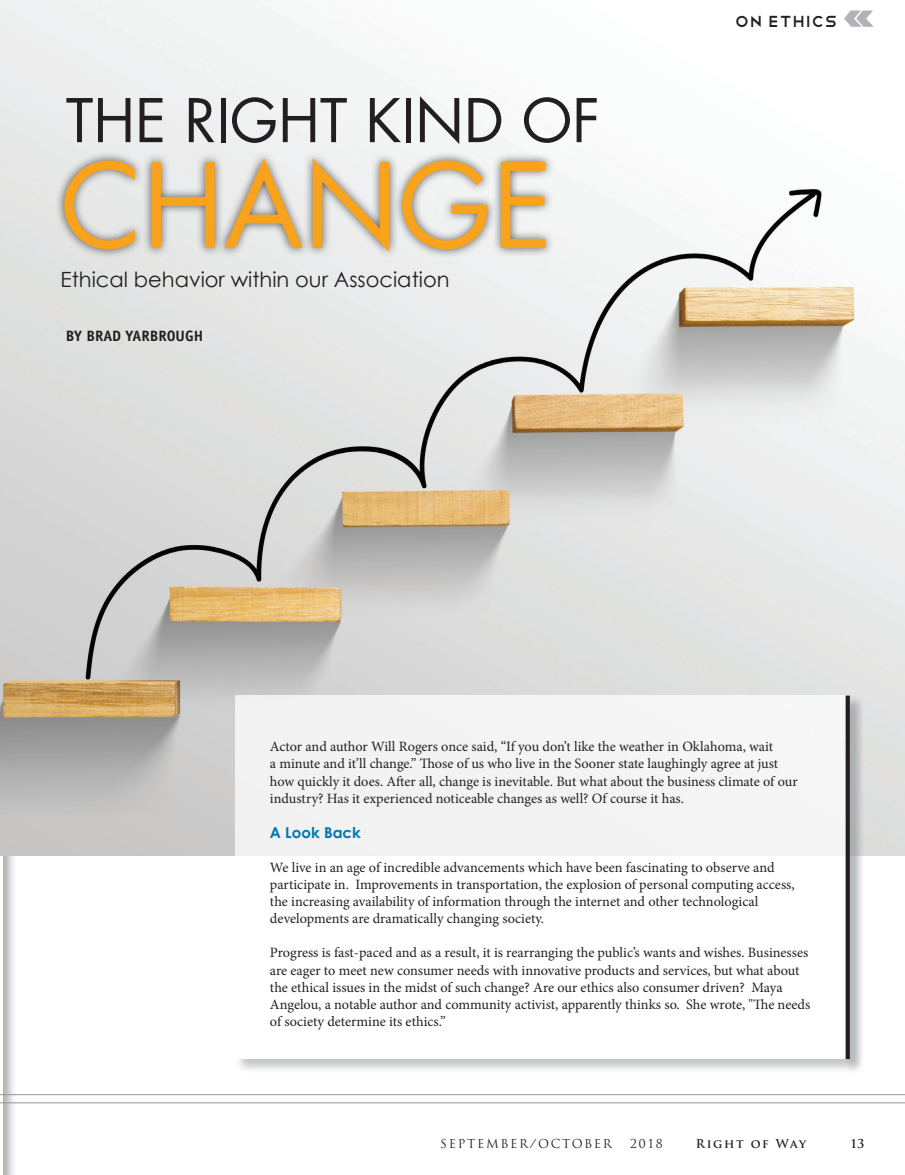
<style>
.page{position:relative;width:905px;height:1175px;background:#fff}
.page>*{position:absolute;margin:0;border:0;box-sizing:border-box;transform-origin:0 0}
.t1{font:114px "Futura";color:#f9a21c}
.t2{font:58.5px "Futura";color:#231f20}
.t3{font:21px "Century Gothic";color:#231f20}
.t4{font:21px "Telegrafico";letter-spacing:.025em;color:#231f20}
.t5{font:700 15px "Officina Sans Std";color:#231f20}
.BodyCopy{font:700 15px "Century Gothic";color:#0076b1}
.BodyCopy-2{font:14.25px/17.1px "Minion Pro";letter-spacing:-.005em;color:#231f20}
.t6{font:12px "Trajan Pro";letter-spacing:.14em;color:#231f20}
.t7{font:700 12px "Trajan Pro";letter-spacing:.12em;color:#231f20}
</style>
<div class="page">
<div style="left:0;top:0;width:17px;height:1174px;background:#939598;opacity:.75"></div>
<hr style="left:0;top:0;width:2px;height:1174px;background:#fefdf9">
<hr style="left:0;top:1102px;width:904px;height:1px;background:#939598">
<hr style="left:0;top:1094px;width:904px;height:1px;background:#939598">
<img style="left:0;top:0;width:904px;height:855px">
<svg style="left:844px;top:11px;width:29px;height:16px"></svg>
<div style="left:54px;top:150px;width:500px;height:110px;background:#231f20;opacity:.75"></div>
<div style="left:234px;top:694px;width:630px;height:379px;background:#939598;opacity:.75"></div>
<div style="left:235px;top:695px;width:614px;height:364px;background:#fff"></div>
<div style="left:844px;top:694px;width:20px;height:379px;background:#939598;opacity:.75"></div>
<svg style="left:845px;top:695px;width:4px;height:364px"></svg>
<p class="t2" style="left:66px;top:83px;width:536px">THE RIGHT KIND OF</p>
<p class="t1" style="left:60px;top:133px;width:494px">CHANGE</p>
<p class="t3" style="left:60px;top:266px;width:390px">Ethical behavior within our Association</p>
<p class="t5" style="left:66px;top:327px;width:139px">BY BRAD YARBROUGH</p>
<p class="t4" style="left:734px;top:7px;width:104px">on ethics</p>
<p class="BodyCopy-2" style="left:270px;top:738px;width:529px">Actor and author Will Rogers once said, “If you don’t like the weather in Oklahoma, wait<br>a minute and it’ll change.” Those of us who live in the Sooner state laughingly agree at just how quickly it does. After all, change is inevitable. But what about the business climate of our industry? Has it experienced noticeable changes as well? Of course it has.</p>
<p class="BodyCopy" style="left:270px;top:822px;width:92px">A Look Back</p>
<p class="BodyCopy-2" style="left:270px;top:859px;width:526px">We live in an age of incredible advancements which have been fascinating to observe and participate in. Improvements in transportation, the explosion of personal computing access, the increasing availability of information through the internet and other technological developments are dramatically changing society.</p>
<p class="BodyCopy-2" style="left:270px;top:944px;width:542px">Progress is fast-paced and as a result, it is rearranging the public’s wants and wishes. Businesses are eager to meet new consumer needs with innovative products and services, but what about the ethical issues in the midst of such change? Are our ethics also consumer driven? Maya Angelou, a notable author and community activist, apparently thinks so. She wrote, "The needs of society determine its ethics.”</p>
<p class="t6" style="left:440px;top:1136px;width:173px">SEPTEMBER/OCTOBER</p>
<p class="t6" style="left:630px;top:1136px;width:34px">2018</p>
<p class="t7" style="left:696px;top:1136px;width:112px">Right of Way</p>
<p class="t7" style="left:850px;top:1136px;width:16px">13</p>
</div>
